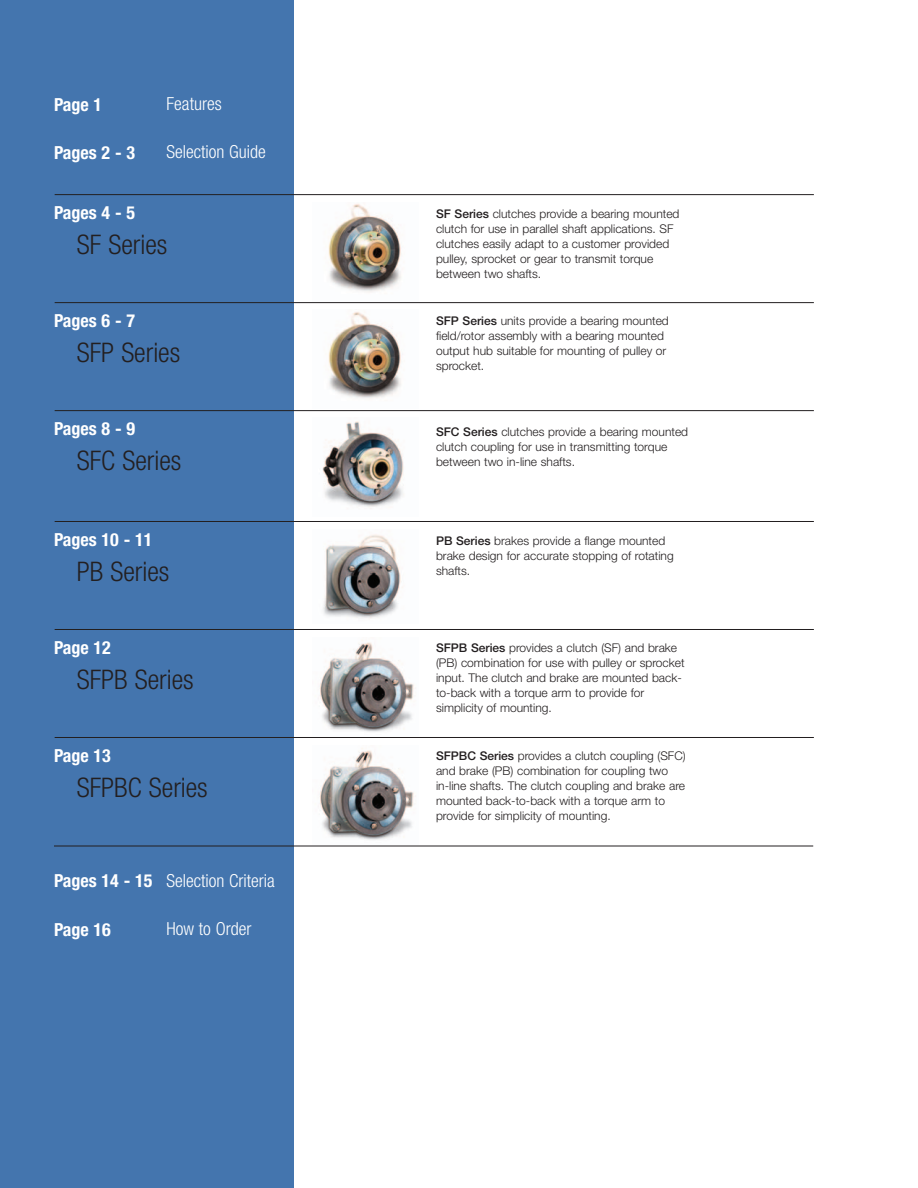
<style>
.page{position:relative;width:918px;height:1188px;background:#fff}
.page>*{position:absolute;margin:0;border:0;box-sizing:border-box;transform-origin:0 0}
.t1{font:300 condensed 27px "Helvetica Neue";color:#231f20}
.t2{font:700 condensed 18px "Helvetica Neue";color:#fff}
.t3{font:300 condensed 18px "Helvetica Neue";color:#fff}
.t4{font:300 12px/15px "Helvetica Neue";color:#231f20}
.s1{font-weight:700}
.s2{font-weight:500}
</style>
<div class="page">
<div style="left:0;top:0;width:294px;height:1188px;background:#4475ae"></div>
<hr style="left:55px;top:194px;width:759px;height:1px;background:#231f20">
<hr style="left:54px;top:846px;width:759px;height:1px;background:#231f20">
<hr style="left:55px;top:410px;width:759px;height:1px;background:#231f20">
<hr style="left:55px;top:521px;width:759px;height:1px;background:#231f20">
<hr style="left:55px;top:302px;width:759px;height:1px;background:#231f20">
<hr style="left:55px;top:629px;width:759px;height:1px;background:#231f20">
<hr style="left:55px;top:737px;width:759px;height:1px;background:#231f20">
<img style="left:328px;top:204px;width:73px;height:89px">
<img style="left:328px;top:312px;width:73px;height:87px">
<img style="left:323px;top:534px;width:80px;height:85px">
<img style="left:322px;top:421px;width:82px;height:86px">
<img style="left:320px;top:640px;width:94px;height:92px">
<img style="left:320px;top:748px;width:94px;height:92px">
<h2 class="t2" style="left:54px;top:98px;width:50px">Page 1</h2>
<h2 class="t2" style="left:54px;top:146px;width:83px">Pages 2 - 3</h2>
<h2 class="t2" style="left:54px;top:206px;width:83px">Pages 4 - 5</h2>
<h2 class="t3" style="left:167px;top:97px;width:57px">Features</h2>
<h2 class="t3" style="left:167px;top:145px;width:101px">Selection Guide</h2>
<h1 class="t1" style="left:77px;top:234px;width:92px">SF Series</h1>
<h2 class="t2" style="left:54px;top:314px;width:83px">Pages 6 - 7</h2>
<h1 class="t1" style="left:77px;top:342px;width:105px">SFP Series</h1>
<h2 class="t2" style="left:54px;top:422px;width:83px">Pages 8 - 9</h2>
<h1 class="t1" style="left:77px;top:450px;width:106px">SFC Series</h1>
<h2 class="t2" style="left:54px;top:533px;width:100px">Pages 10 - 11</h2>
<h1 class="t1" style="left:77px;top:561px;width:94px">PB Series</h1>
<h2 class="t2" style="left:54px;top:641px;width:58px">Page 12</h2>
<h1 class="t1" style="left:77px;top:669px;width:118px">SFPB Series</h1>
<h2 class="t2" style="left:54px;top:749px;width:58px">Page 13</h2>
<h1 class="t1" style="left:77px;top:777px;width:133px">SFPBC Series</h1>
<h2 class="t3" style="left:54px;top:874px;width:222px"><span class="s1">Pages 14 - 15</span> Selection Criteria</h2>
<h2 class="t2" style="left:54px;top:923px;width:58px">Page 16</h2>
<h2 class="t3" style="left:167px;top:922px;width:86px">How to Order</h2>
<p class="t4" style="left:436px;top:208px;width:245px"><span class="s2">SF Series</span> clutches provide a bearing mounted clutch for use in parallel shaft applications. SF clutches easily adapt to a customer provided pulley, sprocket or gear to transmit torque between two shafts.</p>
<p class="t4" style="left:436px;top:314px;width:234px"><span class="s2">SFP Series</span> units provide a bearing mounted field/rotor assembly with a bearing mounted output hub suitable for mounting of pulley or sprocket.</p>
<p class="t4" style="left:436px;top:425px;width:254px"><span class="s2">SFC Series</span> clutches provide a bearing mounted clutch coupling for use in transmitting torque between two in-line shafts.</p>
<p class="t4" style="left:436px;top:535px;width:239px"><span class="s2">PB Series</span> brakes provide a flange mounted brake design for accurate stopping of rotating shafts.</p>
<p class="t4" style="left:436px;top:641px;width:250px"><span class="s2">SFPB Series</span> provides a clutch (SF) and brake (PB) combination for use with pulley or sprocket input. The clutch and brake are mounted back&shy;to-back with a torque arm to provide for simplicity of mounting.</p>
<p class="t4" style="left:436px;top:749px;width:251px"><span class="s2">SFPBC Series</span> provides a clutch coupling (SFC) and brake (PB) combination for coupling two in-line shafts. The clutch coupling and brake are mounted back-to-back with a torque arm to provide for simplicity of mounting.</p>
</div>
